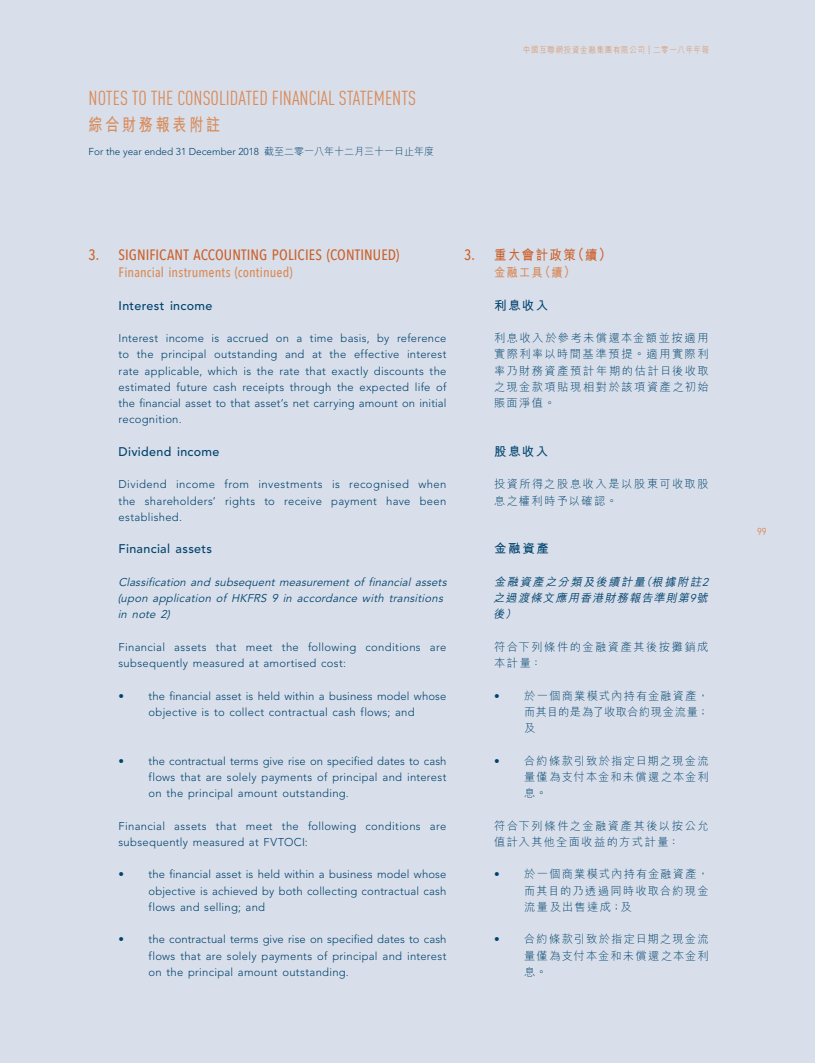
<style>
.page{position:relative;width:815px;height:1063px;background:#d9dfea}
.page>*{position:absolute;margin:0;border:0;box-sizing:border-box;transform-origin:0 0}
.t1{font:20px "DIN Cond";color:#d88b5b}
.t2{font:700 17.5px "M Hei HK";letter-spacing:.2em;color:#d88b5b;scale:.8 1}
._03_H1{font:500 15px "Avenir Next Condensed";letter-spacing:.005em;color:#cb622c}
._04___H2{font:500 13.75px "Avenir Next Condensed";letter-spacing:.01em;color:#d88b5b}
._03_H1-2{font:700 13.75px "M Hei HK";letter-spacing:.12em;color:#cb622c;scale:.9 1}
._05_____H3{font:500 12.5px "Avenir LT Std";letter-spacing:.025em;color:#00436e}
._05_____H3-2{font:700 12.5px "M Hei HK";letter-spacing:.125em;color:#00436e}
._04___H2-2{font:700 12.5px "M Hei HK";color:#d88b5b;scale:.9 1}
._12___P2{font:300 11.25px/16.2px "Avenir LT Std";letter-spacing:.025em;color:#00436e;text-align:justify}
._08____IN2{font:300 11.25px/16.2px "Avenir LT Std";letter-spacing:.02em;color:#00436e;text-align:justify}
._12___P2-2{font:300 11.25px/16.2px "M Hei HK";letter-spacing:.135em;color:#00436e}
._08____IN2-2{font:300 11.25px/16.2px "M Hei HK";letter-spacing:.1em;color:#00436e;text-align:justify}
._06_______H4{font:italic 11.25px/16.2px "Avenir LT Std";color:#00436e}
._06_______H4-2{font:italic 500 11.25px/16.2px "M Hei HK";color:#00436e;text-align:justify}
.t3{font:300 10px "Avenir LT Std";color:#00436e}
.t4{font:10px "Avenir Next Condensed";color:#d88b5b}
.t5{font:300 8.75px "M Hei HK";letter-spacing:.1em;color:#d88b5b;scale:.85 1}
.s1{font-family:"M Hei HK"}
.s2{font-family:"Avenir Next Condensed";font-weight:400}
.s3{font-family:"Avenir Next Condensed";font-weight:500;font-size:15px}
.s4{font-size:15px}
.s5{font-size:13.75px}
.s6{font-family:"Avenir LT Std";font-weight:400}
.s7{font-family:"Avenir LT Std"}
</style>
<div class="page">
<h1 class="t1" style="left:89px;top:86px;width:329px">NOTES TO THE CONSOLIDATED FINANCIAL STATEMENTS</h1>
<h2 class="t2" style="left:89px;top:111px;width:166px">綜合財務報表附註</h2>
<p class="t3" style="left:89px;top:146px;width:347px">For the year ended 31 December 2018 <span class="s1">截至二零一八年十二月三十一日止年度</span></p>
<p class="t5" style="left:523px;top:45px;width:220px">中國互聯網投資金融集團有限公司 <span class="s2">|</span> 二零一八年年報</p>
<p class="_03_H1" style="left:89px;top:245px;width:312px">3. SIGNIFICANT ACCOUNTING POLICIES (CONTINUED)</p>
<p class="_04___H2" style="left:119px;top:264px;width:176px">Financial instruments (continued)</p>
<p class="_05_____H3" style="left:119px;top:298px;width:95px">Interest income</p>
<p class="_12___P2" style="left:119px;top:330px;width:329px">Interest income is accrued on a time basis, by reference to the principal outstanding and at the effective interest rate applicable, which is the rate that exactly discounts the estimated future cash receipts through the expected life of the financial asset to that asset’s net carrying amount on initial recognition.</p>
<p class="_05_____H3" style="left:119px;top:444px;width:102px">Dividend income</p>
<p class="_12___P2" style="left:119px;top:476px;width:329px">Dividend income from investments is recognised when the shareholders’ rights to receive payment have been established.</p>
<p class="_05_____H3" style="left:119px;top:542px;width:95px">Financial assets</p>
<p class="_06_______H4" style="left:118px;top:574px;width:333px">Classification and subsequent measurement of financial assets (upon application of HKFRS 9 in accordance with transitions in note 2)</p>
<p class="_12___P2" style="left:119px;top:639px;width:329px">Financial assets that meet the following conditions are subsequently measured at amortised cost:</p>
<p class="_08____IN2" style="left:119px;top:688px;width:329px;text-align:center">• the financial asset is held within a business model whose objective is to collect contractual cash flows; and</p>
<p class="_08____IN2" style="left:149px;top:753px;width:299px;text-indent:-30px">• the contractual terms give rise on specified dates to cash flows that are solely payments of principal and interest on the principal amount outstanding.</p>
<p class="_12___P2" style="left:119px;top:818px;width:329px">Financial assets that meet the following conditions are subsequently measured at FVTOCI:</p>
<p class="_08____IN2" style="left:149px;top:866px;width:299px;text-indent:-30px">• the financial asset is held within a business model whose objective is achieved by both collecting contractual cash flows and selling; and</p>
<p class="_08____IN2" style="left:149px;top:931px;width:299px;text-indent:-30px">• the contractual terms give rise on specified dates to cash flows that are solely payments of principal and interest on the principal amount outstanding.</p>
<p class="_03_H1-2" style="left:464px;top:245px;width:167px"><span class="s3">3.</span> 重大會計政策<span class="s4">（</span>續<span class="s4">）</span></p>
<p class="_04___H2-2" style="left:494px;top:263px;width:93px">金融工具<span class="s5">（</span>續<span class="s5">）</span></p>
<p class="_05_____H3-2" style="left:494px;top:296px;width:56px">利息收入</p>
<p class="_12___P2-2" style="left:494px;top:330px;width:216px;text-align:justify">利息收入於參考未償還本金額並按適用實際利率以時間基準預提。適用實際利率乃財務資產預計年期的估計日後收取之現金款項貼現相對於該項資產之初始賬面淨值。</p>
<p class="_05_____H3-2" style="left:494px;top:442px;width:56px">股息收入</p>
<p class="_12___P2-2" style="left:494px;top:476px;width:216px">投資所得之股息收入是以股東可收取股息之權利時予以確認。</p>
<p class="_05_____H3-2" style="left:494px;top:540px;width:56px">金融資產</p>
<p class="_06_______H4-2" style="left:493px;top:573px;width:220px">金融資產之分類及後續計量（根據附註<span class="s6">2</span>之過渡條文應用香港財務報告準則第<span class="s6">9</span>號後）</p>
<p class="_12___P2-2" style="left:494px;top:638px;width:216px">符合下列條件的金融資產其後按攤銷成本計量：</p>
<p class="_08____IN2-2" style="left:524px;top:687px;width:186px;text-indent:-30px"><span class="s7">•</span> 於一個商業模式內持有金融資產，而其目的是為了收取合約現金流量；及</p>
<p class="_08____IN2-2" style="left:524px;top:752px;width:186px;text-indent:-30px"><span class="s7">•</span> 合約條款引致於指定日期之現金流量僅為支付本金和未償還之本金利息。</p>
<p class="_12___P2-2" style="left:494px;top:817px;width:216px">符合下列條件之金融資產其後以按公允值計入其他全面收益的方式計量：</p>
<p class="_08____IN2-2" style="left:524px;top:866px;width:186px;text-indent:-30px"><span class="s7">•</span> 於一個商業模式內持有金融資產，而其目的乃透過同時收取合約現金流量及出售達成；及</p>
<p class="_08____IN2-2" style="left:524px;top:931px;width:186px;text-indent:-30px"><span class="s7">•</span> 合約條款引致於指定日期之現金流量僅為支付本金和未償還之本金利息。</p>
<p class="t4" style="left:757px;top:523px;width:11px">99</p>
</div>
